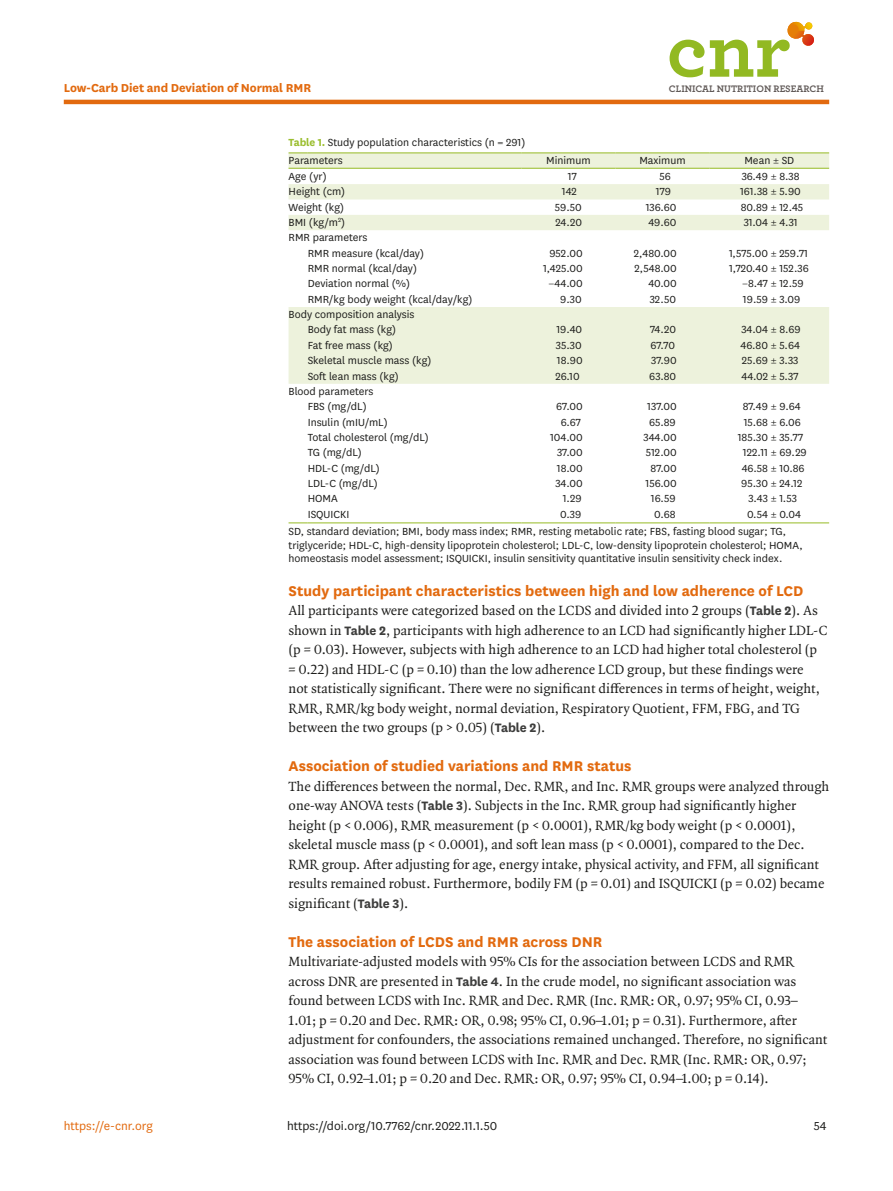
<style>
.page{position:relative;width:893px;height:1191px;background:#fff}
.page>*{position:absolute;margin:0;border:0;box-sizing:border-box;transform-origin:0 0}
.body_title2{font:700 16.5px "National";color:#e26a0f}
.body_p_first{font:14.25px/19.5px "Quadraat OT";color:#1d1d1b}
.t1{font:13.5px "National";color:#1d1d1b}
.t2{font:700 13.5px "National";letter-spacing:-.01em;color:#e26a0f}
.t3{font:13.5px "National";color:#e26a0f}
.t4{font:12px/15.3px "National";color:#1d1d1b}
.t5{font:700 9.9px "Archer";color:#615a58}
.s1{font-weight:700;color:#9bbe2f}
.s2{font-family:"National";font-weight:700;color:#3d3d3c}
</style>
<div class="page">
<hr style="left:64px;top:100px;width:765px;height:4px;background:#e26a0f">
<svg style="left:670px;top:21px;width:144px;height:56px"></svg>
<div style="left:789px;top:25px;width:9px;height:9px;background:#e57e07;border-radius:50%"></div>
<svg style="left:289px;top:153px;width:540px;height:231px;fill:#edf2dc"></svg>
<svg style="left:289px;top:152px;width:19px;height:1px"></svg>
<hr style="left:308px;top:152px;width:213px;height:1px;background:#9bbe2f">
<hr style="left:521px;top:152px;width:94px;height:1px;background:#9bbe2f">
<hr style="left:615px;top:152px;width:95px;height:1px;background:#9bbe2f">
<hr style="left:710px;top:152px;width:119px;height:1px;background:#9bbe2f">
<svg style="left:289px;top:168px;width:19px;height:1px"></svg>
<hr style="left:308px;top:168px;width:213px;height:1px;background:#9bbe2f">
<hr style="left:521px;top:168px;width:94px;height:1px;background:#9bbe2f">
<hr style="left:615px;top:168px;width:95px;height:1px;background:#9bbe2f">
<hr style="left:710px;top:168px;width:119px;height:1px;background:#9bbe2f">
<svg style="left:289px;top:522px;width:19px;height:1px"></svg>
<hr style="left:308px;top:522px;width:213px;height:1px;background:#9bbe2f">
<hr style="left:521px;top:522px;width:94px;height:1px;background:#9bbe2f">
<hr style="left:615px;top:522px;width:95px;height:1px;background:#9bbe2f">
<hr style="left:710px;top:522px;width:119px;height:1px;background:#9bbe2f">
<p class="t2" style="left:64px;top:78px;width:249px">Low-Carb Diet and Deviation of Normal RMR</p>
<p class="t4" style="left:289px;top:133px;width:238px;line-height:17.7px"><span class="s1">Table 1.</span> Study population characteristics (n = 291)<br>Parameters</p>
<p class="t5" style="left:669px;top:81px;width:157px">CLINICAL NUTRITION RESEARCH</p>
<p class="t4" style="left:546px;top:152px;width:46px">Minimum</p>
<p class="t4" style="left:639px;top:152px;width:48px">Maximum</p>
<p class="t4" style="left:744px;top:152px;width:51px">Mean ± SD</p>
<p class="t4" style="left:289px;top:168px;width:40px">Age (yr)</p>
<p class="t4" style="left:568px;top:168px;width:10px">17</p>
<p class="t4" style="left:660px;top:168px;width:13px">56</p>
<p class="t4" style="left:742px;top:168px;width:59px">36.49 ± 8.38</p>
<p class="t4" style="left:289px;top:183px;width:58px">Height (cm)</p>
<p class="t4" style="left:562px;top:183px;width:17px">142</p>
<p class="t4" style="left:656px;top:183px;width:17px">179</p>
<p class="t4" style="left:740px;top:183px;width:62px">161.38 ± 5.90</p>
<p class="t4" style="left:289px;top:199px;width:57px">Weight (kg)</p>
<p class="t4" style="left:555px;top:199px;width:29px">59.50</p>
<p class="t4" style="left:646px;top:199px;width:32px">136.60</p>
<p class="t4" style="left:741px;top:199px;width:64px">80.89 ± 12.45</p>
<p class="t4" style="left:289px;top:214px;width:58px">BMI (kg/m<sup>2</sup>)</p>
<p class="t4" style="left:555px;top:214px;width:28px">24.20</p>
<p class="t4" style="left:648px;top:214px;width:30px">49.60</p>
<p class="t4" style="left:744px;top:214px;width:56px">31.04 ± 4.31</p>
<p class="t4" style="left:308px;top:229px;width:118px;text-indent:-19px">RMR parameters<br>RMR measure (kcal/day)</p>
<p class="t4" style="left:549px;top:245px;width:35px">952.00</p>
<p class="t4" style="left:634px;top:245px;width:45px">2,480.00</p>
<p class="t4" style="left:729px;top:245px;width:81px">1,575.00 ± 259.71</p>
<p class="t4" style="left:308px;top:260px;width:111px">RMR normal (kcal/day)</p>
<p class="t4" style="left:543px;top:260px;width:41px">1,425.00</p>
<p class="t4" style="left:634px;top:260px;width:44px">2,548.00</p>
<p class="t4" style="left:729px;top:260px;width:81px">1,720.40 ± 152.36</p>
<p class="t4" style="left:308px;top:275px;width:104px">Deviation normal (%)</p>
<p class="t4" style="left:549px;top:275px;width:36px">−44.00</p>
<p class="t4" style="left:648px;top:275px;width:30px">40.00</p>
<p class="t4" style="left:742px;top:275px;width:63px">−8.47 ± 12.59</p>
<p class="t4" style="left:308px;top:291px;width:166px">RMR/kg body weight (kcal/day/kg)</p>
<p class="t4" style="left:560px;top:291px;width:23px">9.30</p>
<p class="t4" style="left:650px;top:291px;width:28px">32.50</p>
<p class="t4" style="left:743px;top:291px;width:59px">19.59 ± 3.09</p>
<p class="t4" style="left:289px;top:306px;width:127px;text-align:center">Body composition analysis<br>Body fat mass (kg)</p>
<p class="t4" style="left:556px;top:322px;width:27px">19.40</p>
<p class="t4" style="left:650px;top:322px;width:28px">74.20</p>
<p class="t4" style="left:741px;top:322px;width:61px">34.04 ± 8.69</p>
<p class="t4" style="left:308px;top:337px;width:87px">Fat free mass (kg)</p>
<p class="t4" style="left:556px;top:337px;width:27px">35.30</p>
<p class="t4" style="left:650px;top:337px;width:26px">67.70</p>
<p class="t4" style="left:741px;top:337px;width:61px">46.80 ± 5.64</p>
<p class="t4" style="left:308px;top:352px;width:125px">Skeletal muscle mass (kg)</p>
<p class="t4" style="left:557px;top:352px;width:27px">18.90</p>
<p class="t4" style="left:651px;top:352px;width:27px">37.90</p>
<p class="t4" style="left:742px;top:352px;width:58px">25.69 ± 3.33</p>
<p class="t4" style="left:308px;top:368px;width:93px">Soft lean mass (kg)</p>
<p class="t4" style="left:555px;top:368px;width:26px">26.10</p>
<p class="t4" style="left:649px;top:368px;width:28px">63.80</p>
<p class="t4" style="left:741px;top:368px;width:59px">44.02 ± 5.37</p>
<p class="t4" style="left:308px;top:383px;width:67px;text-indent:-19px">Blood parameters<br>FBS (mg/dL)</p>
<p class="t4" style="left:556px;top:398px;width:28px">67.00</p>
<p class="t4" style="left:647px;top:398px;width:31px">137.00</p>
<p class="t4" style="left:743px;top:398px;width:60px">87.49 ± 9.64</p>
<p class="t3" style="left:64px;top:1116px;width:91px">https://e-cnr.org</p>
<p class="t4" style="left:308px;top:414px;width:82px">Insulin (mIU/mL)</p>
<p class="t4" style="left:561px;top:414px;width:22px">6.67</p>
<p class="t4" style="left:649px;top:414px;width:28px">65.89</p>
<p class="t4" style="left:744px;top:414px;width:59px">15.68 ± 6.06</p>
<p class="t4" style="left:308px;top:429px;width:123px">Total cholesterol (mg/dL)</p>
<p class="t4" style="left:550px;top:429px;width:34px">104.00</p>
<p class="t4" style="left:643px;top:429px;width:35px">344.00</p>
<p class="t4" style="left:738px;top:429px;width:67px">185.30 ± 35.77</p>
<p class="t4" style="left:308px;top:444px;width:56px">TG (mg/dL)</p>
<p class="t4" style="left:557px;top:444px;width:27px">37.00</p>
<p class="t4" style="left:646px;top:444px;width:32px">512.00</p>
<p class="t4" style="left:743px;top:444px;width:65px">122.11 ± 69.29</p>
<p class="t4" style="left:308px;top:460px;width:74px">HDL-C (mg/dL)</p>
<p class="t4" style="left:557px;top:460px;width:27px">18.00</p>
<p class="t4" style="left:651px;top:460px;width:28px">87.00</p>
<p class="t4" style="left:742px;top:460px;width:64px">46.58 ± 10.86</p>
<p class="t4" style="left:308px;top:475px;width:72px">LDL-C (mg/dL)</p>
<p class="t4" style="left:555px;top:475px;width:29px">34.00</p>
<p class="t4" style="left:645px;top:475px;width:33px">156.00</p>
<p class="t4" style="left:741px;top:475px;width:63px">95.30 ± 24.12</p>
<p class="t4" style="left:308px;top:490px;width:32px">HOMA</p>
<p class="t4" style="left:563px;top:490px;width:20px">1.29</p>
<p class="t4" style="left:651px;top:490px;width:26px">16.59</p>
<p class="t4" style="left:748px;top:490px;width:50px">3.43 ± 1.53</p>
<p class="t4" style="left:308px;top:506px;width:43px">ISQUICKI</p>
<p class="t4" style="left:560px;top:506px;width:23px">0.39</p>
<p class="t4" style="left:654px;top:506px;width:23px">0.68</p>
<p class="t4" style="left:289px;top:505px;width:514px;line-height:17.4px;text-indent:458px">0.54 ± 0.04<br>SD, standard deviation; BMI, body mass index; RMR, resting metabolic rate; FBS, fasting blood sugar; TG,</p>
<p class="t4" style="left:289px;top:538px;width:516px;line-height:13.5px">triglyceride; HDL-C, high-density lipoprotein cholesterol; LDL-C, low-density lipoprotein cholesterol; HOMA, homeostasis model assessment; ISQUICKI, insulin sensitivity quantitative insulin sensitivity check index.</p>
<p class="body_title2" style="left:289px;top:579px;width:516px">Study participant characteristics between high and low adherence of LCD</p>
<p class="body_p_first" style="left:289px;top:601px;width:541px">All participants were categorized based on the LCDS and divided into 2 groups (<span class="s2">Table 2</span>). As shown in <span class="s2">Table 2</span>, participants with high adherence to an LCD had significantly higher LDL-C (p = 0.03). However, subjects with high adherence to an LCD had higher total cholesterol (p = 0.22) and HDL-C (p = 0.10) than the low adherence LCD group, but these findings were<br>not statistically significant. There were no significant differences in terms of height, weight, RMR, RMR/kg body weight, normal deviation, Respiratory Quotient, FFM, FBG, and TG between the two groups (p &gt; 0.05) (<span class="s2">Table 2</span>).</p>
<p class="body_title2" style="left:289px;top:754px;width:344px">Association of studied variations and RMR status</p>
<p class="body_p_first" style="left:289px;top:776px;width:542px">The differences between the normal, Dec. RMR, and Inc. RMR groups were analyzed through one-way ANOVA tests (<span class="s2">Table 3</span>). Subjects in the Inc. RMR group had significantly higher height (p &lt; 0.006), RMR measurement (p &lt; 0.0001), RMR/kg body weight (p &lt; 0.0001), skeletal muscle mass (p &lt; 0.0001), and soft lean mass (p &lt; 0.0001), compared to the Dec.<br>RMR group. After adjusting for age, energy intake, physical activity, and FFM, all significant results remained robust. Furthermore, bodily FM (p = 0.01) and ISQUICKI (p = 0.02) became significant (<span class="s2">Table 3</span>).</p>
<p class="body_title2" style="left:289px;top:930px;width:315px">The association of LCDS and RMR across DNR</p>
<p class="body_p_first" style="left:289px;top:952px;width:540px">Multivariate-adjusted models with 95% CIs for the association between LCDS and RMR across DNR are presented in <span class="s2">Table 4</span>. In the crude model, no significant association was found between LCDS with Inc. RMR and Dec. RMR (Inc. RMR: OR, 0.97; 95% CI, 0.93– 1.01; p = 0.20 and Dec. RMR: OR, 0.98; 95% CI, 0.96–1.01; p = 0.31). Furthermore, after adjustment for confounders, the associations remained unchanged. Therefore, no significant association was found between LCDS with Inc. RMR and Dec. RMR (Inc. RMR: OR, 0.97; 95% CI, 0.92–1.01; p = 0.20 and Dec. RMR: OR, 0.97; 95% CI, 0.94–1.00; p = 0.14).</p>
<p class="t1" style="left:814px;top:1116px;width:14px">54</p>
<p class="t1" style="left:287px;top:1116px;width:212px">https://doi.org/10.7762/cnr.2022.11.1.50</p>
</div>
